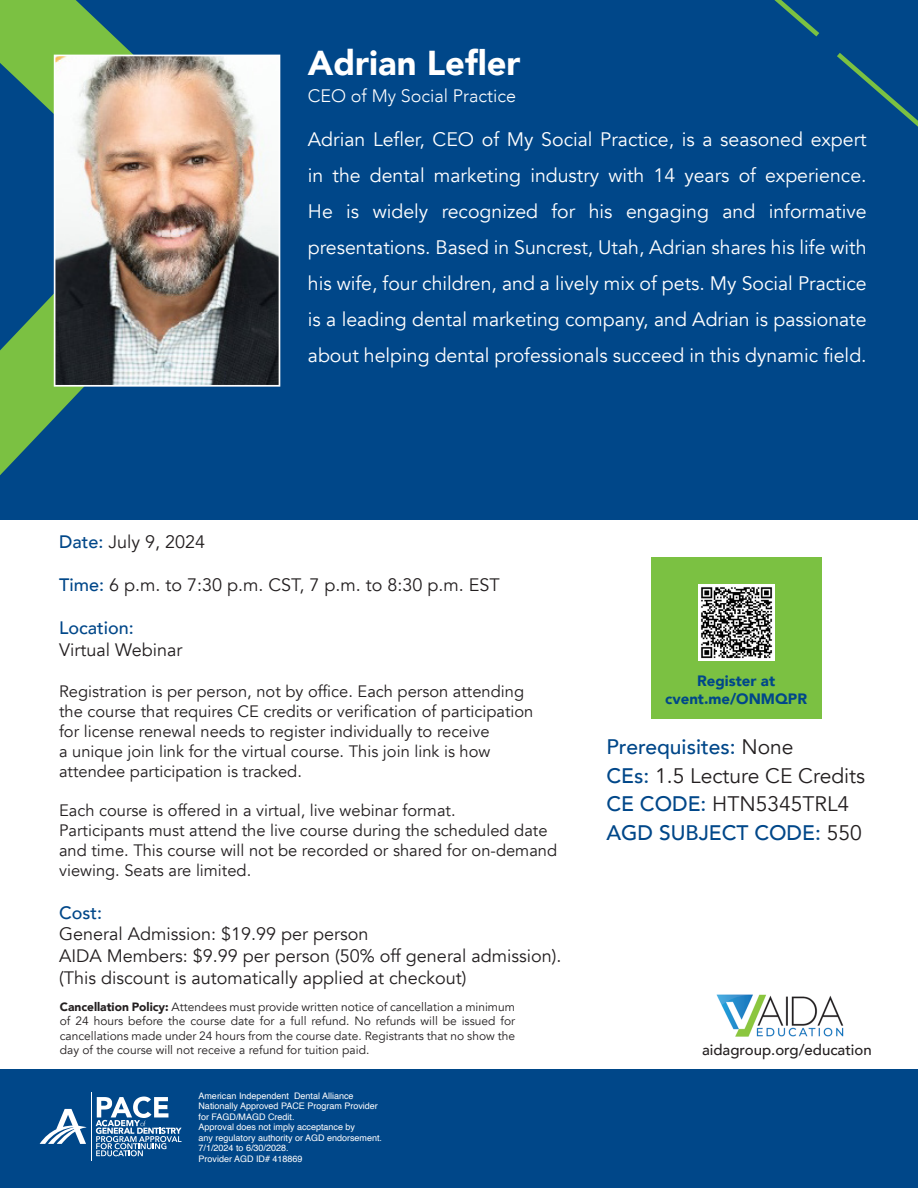
<style>
.page{position:relative;width:918px;height:1188px;background:#fff}
.page>*{position:absolute;margin:0;border:0;box-sizing:border-box;transform-origin:0 0}
.t1{font:900 34.5px "Avenir";color:#fff}
.t2{font:500 21px/28.5px "Avenir";color:#004789}
.t3{font:21px "Avenir";color:#231f20}
.t4{font:19.5px/36px "Avenir";color:#fff;text-align:justify}
.t5{font:18px "Avenir";color:#231f20}
.t6{font:300 18px "Avenir";color:#fff}
.t7{font:500 18px "Avenir";color:#004789}
.t8{font:16.5px/19.8px "Avenir";color:#231f20}
.t9{font:900 15px "Avenir";color:#004789}
.t10{font:500 15px "Avenir";color:#231f20}
.t11{font:12px/14.4px "Avenir";color:#231f20;text-align:justify}
.t12{font:9px "Helvetica";color:#fff}
.s1{font-weight:500;color:#004789}
.s2{font-weight:900}
.s3{font-weight:400;color:#231f20}
</style>
<div class="page">
<div style="left:651px;top:557px;width:171px;height:162px;background:#7bc142"></div>
<div style="left:0;top:1069px;width:918px;height:119px;background:#004789"></div>
<div style="left:0;top:0;width:918px;height:519px;background:#004789"></div>
<svg style="left:0;top:0;width:273px;height:475px"></svg>
<svg style="left:0;top:63px;width:54px;height:287px"></svg>
<svg style="left:40px;top:1109px;width:47px;height:35px"></svg>
<hr style="left:91px;top:1092px;width:1px;height:69px;background:#fff">
<svg style="left:96px;top:1097px;width:86px;height:59px"></svg>
<svg style="left:837px;top:53px;width:81px;height:74px"></svg>
<svg style="left:774px;top:0;width:45px;height:37px"></svg>
<img style="left:57px;top:58px;width:220px;height:326px">
<div style="left:54px;top:55px;width:226px;height:332px;border:2px solid #fff"></div>
<img style="left:716px;top:994px;width:128px;height:43px">
<img style="left:699px;top:585px;width:75px;height:76px">
<p class="t1" style="left:308px;top:34px;width:214px">Adrian Lefler</p>
<p class="t6" style="left:308px;top:85px;width:210px">CEO of My Social Practice</p>
<p class="t4" style="left:308px;top:121px;width:560px">Adrian Lefler, CEO of My Social Practice, is a seasoned expert in the dental marketing industry with 14 years of experience.<br>He is widely recognized for his engaging and informative presentations. Based in Suncrest, Utah, Adrian shares his life with his wife, four children, and a lively mix of pets. My Social Practice is a leading dental marketing company, and Adrian is passionate about helping dental professionals succeed in this dynamic field.</p>
<p class="t5" style="left:59px;top:531px;width:148px"><span class="s1">Date:</span> July 9, 2024</p>
<p class="t5" style="left:59px;top:574px;width:442px"><span class="s1">Time:</span> 6 p.m. to 7:30 p.m. CST, 7 p.m. to 8:30 p.m. EST</p>
<p class="t7" style="left:59px;top:613px;width:76px">Location:</p>
<p class="t5" style="left:59px;top:639px;width:125px">Virtual Webinar</p>
<p class="t8" style="left:59px;top:682px;width:476px">Registration is per person, not by office. Each person attending the course that requires CE credits or verification of participation for license renewal needs to register individually to receive<br>a unique join link for the virtual course. This join link is how attendee participation is tracked.</p>
<p class="t8" style="left:59px;top:801px;width:490px">Each course is offered in a virtual, live webinar format.<br>Participants must attend the live course during the scheduled date</p>
<p class="t8" style="left:59px;top:841px;width:500px">and time. This course will not be recorded or shared for on-demand</p>
<p class="t8" style="left:59px;top:860px;width:194px">viewing. Seats are limited.</p>
<p class="t7" style="left:59px;top:897px;width:45px">Cost:</p>
<p class="t5" style="left:59px;top:924px;width:311px">General Admission: $19.99 per person</p>
<p class="t5" style="left:59px;top:945px;width:504px">AIDA Members: $9.99 per person (50% off general admission).</p>
<p class="t5" style="left:59px;top:967px;width:409px">(This discount is automatically applied at checkout)</p>
<p class="t11" style="left:60px;top:1000px;width:457px"><span class="s2">Cancellation Policy:</span> Attendees must provide written notice of cancellation a minimum of 24 hours before the course date for a full refund. No refunds will be issued for cancellations made under 24 hours from the course date. Registrants that no show the day of the course will not receive a refund for tuition paid.</p>
<p class="t12" style="left:198px;top:1088px;width:157px">American Independent Dental Alliance</p>
<p class="t12" style="left:198px;top:1099px;width:181px">Nationally Approved PACE Program Provider</p>
<p class="t12" style="left:198px;top:1109px;width:98px">for FAGD/MAGD Credit.</p>
<p class="t12" style="left:198px;top:1120px;width:158px">Approval does not imply acceptance by</p>
<p class="t12" style="left:198px;top:1130px;width:185px">any regulatory authority or AGD endorsement.</p>
<p class="t12" style="left:198px;top:1141px;width:92px">7/1/2024 to 6/30/2028.</p>
<p class="t12" style="left:198px;top:1151px;width:106px">Provider AGD ID# 418869</p>
<p class="t9" style="left:697px;top:668px;width:80px">Register at</p>
<p class="t9" style="left:665px;top:686px;width:143px">cvent.me/ONMQPR</p>
<p class="t2" style="left:607px;top:732px;width:189px">Prerequisites: <span class="s3">None</span></p>
<p class="t3" style="left:607px;top:763px;width:260px"><span class="s1">CEs:</span> 1.5 Lecture CE Credits</p>
<p class="t2" style="left:607px;top:789px;width:257px">CE CODE: <span class="s3">HTN5345TRL4<br></span>AGD SUBJECT CODE: <span class="s3">550</span></p>
<p class="t10" style="left:702px;top:1036px;width:171px">aidagroup.org/education</p>
</div>
